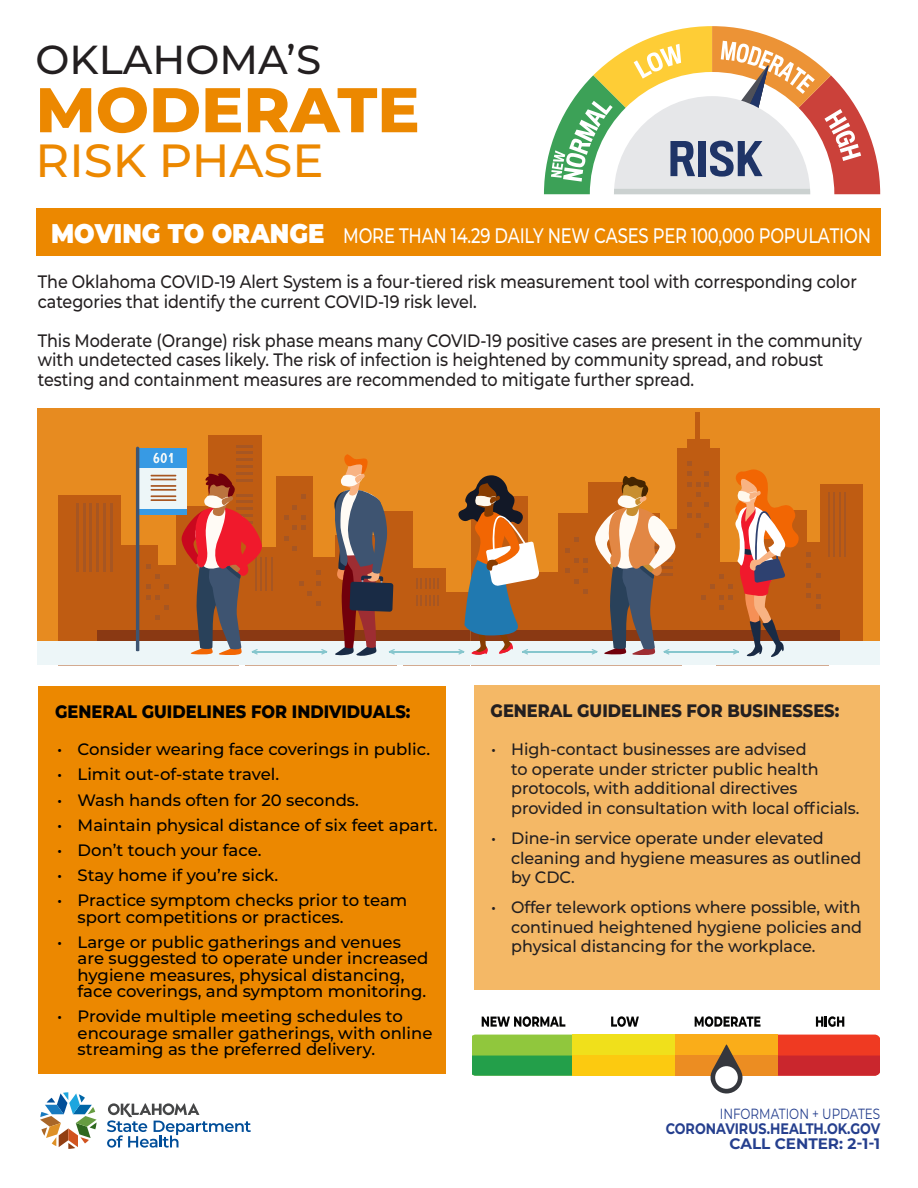
<style>
.page{position:relative;width:918px;height:1188px;background:#fff}
.page>*{position:absolute;margin:0;border:0;box-sizing:border-box;transform-origin:0 0}
.t1{font:800 63px "Montserrat";color:#ec8800}
.t2{font:500 46.5px "Montserrat";color:#ec8800}
.t3{font:500 40.5px "Montserrat";color:#231f20}
.t4{font:500 21px "Montserrat";letter-spacing:-.01em;color:#fff;scale:.78 1}
.t5{font:500 18px/19.5px "Montserrat";letter-spacing:-.005em;color:#231f20;scale:.89 1}
.t6{font:800 18px "Montserrat";color:#000;scale:.9 1}
.t7{font:800 18px "Montserrat";color:#231f20;scale:.9 1}
.t8{font:500 16.5px/16.5px "Montserrat";color:#000}
.t9{font:500 16.5px/19.5px "Montserrat";letter-spacing:-.005em;color:#231f20}
.t10{font:700 15.15px "Montserrat";color:#253f8e;scale:.84 1}
.t11{font:700 15.15px "Montserrat";color:#253f8e}
.t12{font:14.7px "Montserrat";color:#253f8e;scale:.81 1}
.s1{font-weight:900;font-size:27px}
</style>
<div class="page">
<svg style="left:40px;top:1092px;width:57px;height:57px"></svg>
<svg style="left:107px;top:1103px;width:144px;height:45px"></svg>
<div style="left:38px;top:686px;width:408px;height:388px;background:#ec8800"></div>
<div style="left:474px;top:685px;width:406px;height:304px;background:#f4b866"></div>
<div style="left:36px;top:208px;width:845px;height:48px;background:#ec8800"></div>
<svg style="left:544px;top:26px;width:336px;height:168px"></svg>
<div style="left:38px;top:408px;width:842px;height:257px;background:#e78b20"></div>
<div style="left:820px;top:484px;width:43px;height:171px;background:#bf5c12"></div>
<svg style="left:800px;top:511px;width:7px;height:131px"></svg>
<div style="left:677px;top:449px;width:43px;height:207px;background:#bf5c12"></div>
<div style="left:687px;top:439px;width:22px;height:19px;background:#bf5c12"></div>
<hr style="left:696px;top:413px;width:4px;height:31px;background:#bf5c12">
<svg style="left:676px;top:530px;width:5px;height:112px"></svg>
<div style="left:558px;top:513px;width:101px;height:152px;background:#bf5c12"></div>
<svg style="left:540px;top:573px;width:26px;height:69px;fill:#bf5c12"></svg>
<svg style="left:121px;top:546px;width:26px;height:96px;fill:#bf5c12"></svg>
<div style="left:59px;top:495px;width:62px;height:147px;background:#bf5c12"></div>
<div style="left:209px;top:436px;width:53px;height:207px;background:#bf5c12"></div>
<div style="left:276px;top:476px;width:37px;height:189px;background:#bf5c12"></div>
<svg style="left:262px;top:547px;width:20px;height:95px;fill:#bf5c12"></svg>
<svg style="left:446px;top:593px;width:12px;height:49px"></svg>
<svg style="left:413px;top:568px;width:33px;height:74px;fill:#bf5c12"></svg>
<svg style="left:395px;top:511px;width:18px;height:131px;fill:#bf5c12"></svg>
<svg style="left:395px;top:536px;width:2px;height:106px"></svg>
<svg style="left:804px;top:542px;width:25px;height:100px;fill:#bf5c12"></svg>
<div style="left:38px;top:642px;width:842px;height:23px;background:#edf6f8"></div>
<svg style="left:817px;top:574px;width:4px;height:4px"></svg>
<svg style="left:817px;top:594px;width:4px;height:4px"></svg>
<svg style="left:817px;top:605px;width:4px;height:4px"></svg>
<svg style="left:807px;top:553px;width:4px;height:4px"></svg>
<svg style="left:807px;top:563px;width:4px;height:4px"></svg>
<svg style="left:807px;top:584px;width:4px;height:4px"></svg>
<svg style="left:807px;top:594px;width:4px;height:4px"></svg>
<svg style="left:237px;top:445px;width:16px;height:16px"></svg>
<hr style="left:237px;top:465px;width:16px;height:3px;background:#a75622">
<svg style="left:416px;top:579px;width:23px;height:10px"></svg>
<svg style="left:416px;top:595px;width:23px;height:10px"></svg>
<hr style="left:76px;top:504px;width:3px;height:68px;background:#a75622">
<hr style="left:83px;top:504px;width:2px;height:68px;background:#a75622">
<hr style="left:90px;top:504px;width:2px;height:68px;background:#a75622">
<hr style="left:96px;top:504px;width:3px;height:68px;background:#a75622">
<hr style="left:103px;top:504px;width:3px;height:68px;background:#a75622">
<hr style="left:110px;top:504px;width:2px;height:68px;background:#a75622">
<hr style="left:265px;top:557px;width:2px;height:33px;background:#a75622">
<hr style="left:271px;top:557px;width:2px;height:33px;background:#a75622">
<hr style="left:828px;top:493px;width:2px;height:64px;background:#a75622">
<hr style="left:833px;top:493px;width:2px;height:64px;background:#a75622">
<hr style="left:839px;top:493px;width:1px;height:64px;background:#a75622">
<hr style="left:844px;top:493px;width:2px;height:64px;background:#a75622">
<hr style="left:389px;top:651px;width:75px;height:1px;background:#86c6cd">
<hr style="left:523px;top:651px;width:74px;height:1px;background:#86c6cd">
<svg style="left:458px;top:475px;width:82px;height:180px"></svg>
<hr style="left:252px;top:651px;width:75px;height:1px;background:#86c6cd">
<svg style="left:284px;top:454px;width:111px;height:202px"></svg>
<hr style="left:664px;top:651px;width:75px;height:1px;background:#86c6cd">
<svg style="left:566px;top:476px;width:110px;height:179px"></svg>
<svg style="left:687px;top:461px;width:113px;height:196px"></svg>
<div style="left:139px;top:448px;width:48px;height:66px;background:#edf6f8"></div>
<div style="left:139px;top:509px;width:48px;height:5px;background:#379ae4"></div>
<div style="left:139px;top:448px;width:48px;height:19px;background:#379ae4"></div>
<svg style="left:136px;top:447px;width:3px;height:204px"></svg>
<svg style="left:153px;top:453px;width:20px;height:10px"></svg>
<svg style="left:147px;top:472px;width:115px;height:183px"></svg>
<hr style="left:151px;top:485px;width:25px;height:2px;background:#a75622">
<hr style="left:151px;top:489px;width:25px;height:2px;background:#a75622">
<hr style="left:151px;top:495px;width:25px;height:2px;background:#a75622">
<hr style="left:151px;top:499px;width:25px;height:2px;background:#a75622">
<svg style="left:778px;top:1035px;width:102px;height:41px"></svg>
<svg style="left:472px;top:1035px;width:100px;height:41px"></svg>
<div style="left:572px;top:1035px;width:103px;height:41px;background:#f0e01b"></div>
<div style="left:572px;top:1056px;width:103px;height:20px;background:#fcca10"></div>
<div style="left:675px;top:1035px;width:103px;height:41px;background:#faad19"></div>
<div style="left:675px;top:1056px;width:103px;height:20px;background:#ec8d22"></div>
<svg style="left:710px;top:1044px;width:33px;height:50px"></svg>
<div style="left:715px;top:1066px;width:23px;height:23px;background:#fff;border-radius:50%"></div>
<svg style="left:482px;top:1016px;width:83px;height:11px"></svg>
<svg style="left:611px;top:1016px;width:28px;height:11px"></svg>
<svg style="left:695px;top:1016px;width:66px;height:11px"></svg>
<svg style="left:816px;top:1016px;width:28px;height:11px"></svg>
<p class="t3" style="left:36px;top:31px;width:287px">OKLAHOMA’S</p>
<p class="t1" style="left:36px;top:64px;width:386px">MODERATE</p>
<p class="t2" style="left:36px;top:128px;width:289px">RISK PHASE</p>
<p class="t4" style="left:51px;top:221px;width:1053px"><span class="s1">MOVING TO ORANGE</span> MORE THAN 14.29 DAILY NEW CASES PER 100,000 POPULATION</p>
<p class="t5" style="left:38px;top:271px;width:922px">The Oklahoma COVID-19 Alert System is a four-tiered risk measurement tool with corresponding color categories that identify the current COVID-19 risk level.</p>
<p class="t5" style="left:38px;top:330px;width:928px">This Moderate (Orange) risk phase means many COVID-19 positive cases are present in the community with undetected cases likely. The risk of infection is heightened by community spread, and robust testing and containment measures are recommended to mitigate further spread.</p>
<p class="t6" style="left:55px;top:699px;width:396px">GENERAL GUIDELINES FOR INDIVIDUALS:</p>
<p class="t7" style="left:491px;top:698px;width:389px">GENERAL GUIDELINES FOR BUSINESSES:</p>
<p class="t8" style="left:57px;top:741px;width:374px">• Consider wearing face coverings in public.</p>
<p class="t8" style="left:57px;top:766px;width:223px">• Limit out-of-state travel.</p>
<p class="t8" style="left:57px;top:791px;width:303px">• Wash hands often for 20 seconds.</p>
<p class="t8" style="left:57px;top:816px;width:382px">• Maintain physical distance of six feet apart.</p>
<p class="t8" style="left:57px;top:841px;width:206px">• Don’t touch your face.</p>
<p class="t8" style="left:57px;top:866px;width:223px">• Stay home if you’re sick.</p>
<p class="t8" style="left:78px;top:891px;width:331px;text-indent:-20px">• Practice symptom checks prior to team sport competitions or practices.</p>
<p class="t8" style="left:78px;top:933px;width:352px;text-indent:-20px">• Large or public gatherings and venues are suggested to operate under increased hygiene measures, physical distancing, face coverings, and symptom monitoring.</p>
<p class="t8" style="left:78px;top:1008px;width:356px;text-indent:-20px">• Provide multiple meeting schedules to encourage smaller gatherings, with online streaming as the preferred delivery.</p>
<p class="t9" style="left:511px;top:739px;width:350px;text-indent:-20px">• High-contact businesses are advised<br>to operate under stricter public health protocols, with additional directives provided in consultation with local officials.</p>
<p class="t9" style="left:511px;top:828px;width:352px;text-indent:-20px">• Dine-in service operate under elevated cleaning and hygiene measures as outlined by CDC.</p>
<p class="t9" style="left:511px;top:897px;width:352px;text-align:justify;text-indent:-20px">• Offer telework options where possible, with continued heightened hygiene policies and physical distancing for the workplace.</p>
<p class="t12" style="left:720px;top:1103px;width:200px">INFORMATION + UPDATES</p>
<p class="t10" style="left:666px;top:1117px;width:257px">CORONAVIRUS.HEALTH.OK.GOV</p>
<p class="t11" style="left:729px;top:1133px;width:152px">CALL CENTER: 2-1-1</p>
</div>
